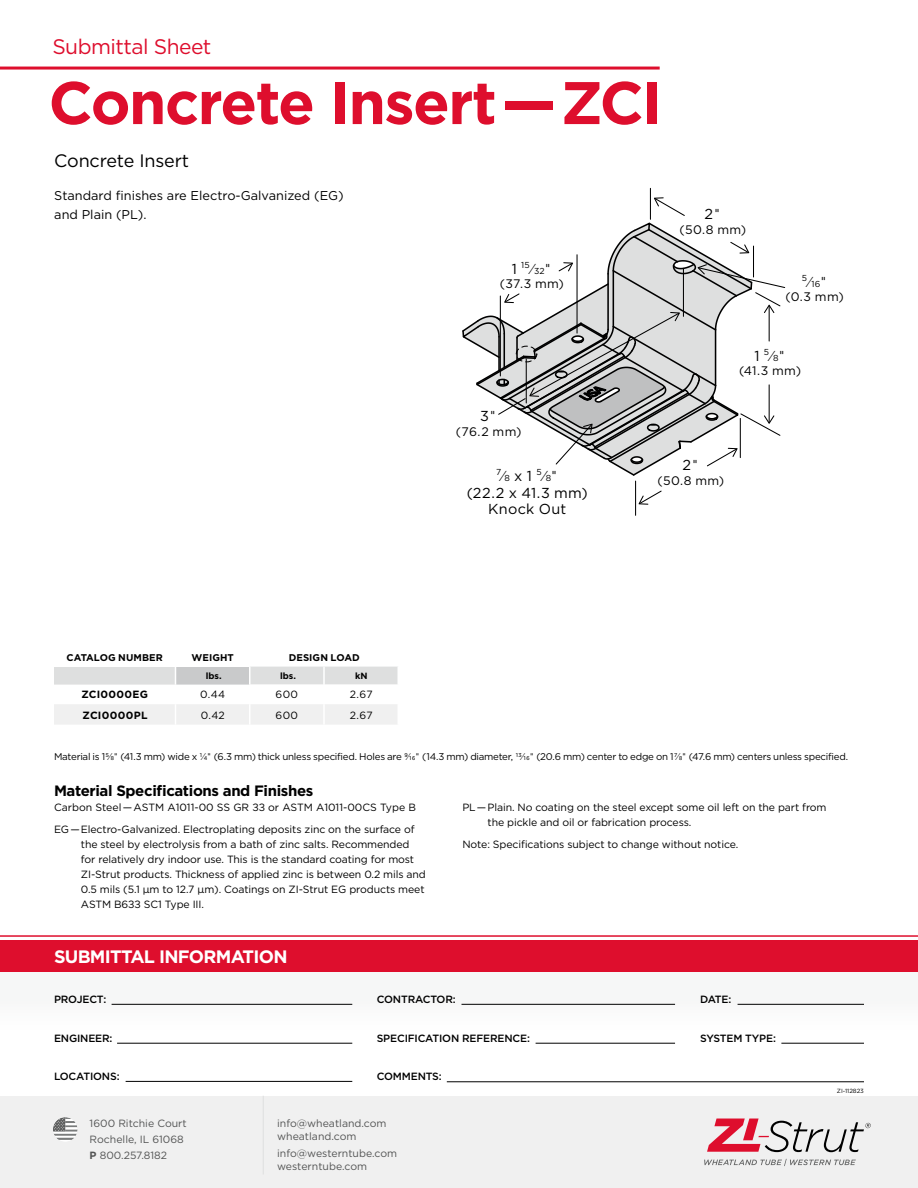
<style>
.page{position:relative;width:918px;height:1188px;background:#fff}
.page>*{position:absolute;margin:0;border:0;box-sizing:border-box;transform-origin:0 0}
.t1{font:700 60px "Gotham";letter-spacing:-.025em;color:#de0e2d}
.t2{font:21px "Gotham";letter-spacing:-.025em;color:#de0e2d}
.t3{font:700 18px "Gotham";letter-spacing:-.04em;color:#fff}
.t4{font:18px "Gotham";letter-spacing:-.01em;color:#000}
.t5{font:700 15px "Gotham";letter-spacing:-.025em;color:#000}
.t6{font:14.4px/16.5px "Gotham";letter-spacing:.025em;color:#000;text-align:center}
.t7{font:12.75px/19.5px "Gotham";color:#000}
.t8{font:12.3px "Gotham";letter-spacing:.03em;color:#000}
.t9{font:10.5px/15px "Gotham";letter-spacing:-.01em;color:#000}
.t10{font:10.5px/13.5px "Gotham";color:#535454}
.t11{font:500 10.5px "Gotham";letter-spacing:-.015em;color:#000}
.t12{font:700 10.5px "Gotham";letter-spacing:.03em;color:#000}
.t13{font:9.75px "Gotham";letter-spacing:-.025em;color:#000}
.t14{font:700 9.75px "Gotham";letter-spacing:.005em;color:#000}
.t15{font:700 9px "Gotham";color:#000}
.t16{font:8.7px "Gotham";color:#000}
.t17{font:6px "Gotham";color:#000}
.s1{font-size:14.4px}
.s2{font-family:"Frutiger LT Std";font-weight:300;font-size:14.4px}
.s3{font-family:"Frutiger LT Std";font-weight:300}
.s4{font-size:8.7px}
.s5{font-weight:700}
</style>
<div class="page">
<hr style="left:112px;top:1004px;width:240px;height:1px;background:#000">
<hr style="left:117px;top:1043px;width:235px;height:1px;background:#000">
<hr style="left:126px;top:1081px;width:226px;height:1px;background:#000">
<hr style="left:462px;top:1004px;width:213px;height:1px;background:#000">
<hr style="left:536px;top:1043px;width:139px;height:1px;background:#000">
<hr style="left:738px;top:1004px;width:126px;height:1px;background:#000">
<hr style="left:781px;top:1043px;width:83px;height:1px;background:#000">
<hr style="left:447px;top:1081px;width:417px;height:1px;background:#000">
<hr style="left:0;top:935px;width:918px;height:2px;background:#de0e2d">
<div style="left:0;top:940px;width:918px;height:32px;background:#de0e2d"></div>
<hr style="left:0;top:67px;width:660px;height:3px;background:#de0e2d">
<hr style="left:650px;top:188px;width:1px;height:31px;background:#000">
<hr style="left:635px;top:481px;width:1px;height:34px;background:#000">
<svg style="left:638px;top:490px;width:24px;height:15px"></svg>
<svg style="left:462px;top:197px;width:324px;height:279px"></svg>
<svg style="left:54px;top:667px;width:344px;height:57px"></svg>
<div style="left:0;top:1096px;width:918px;height:92px;background:#f0f0f0"></div>
<hr style="left:263px;top:1096px;width:1px;height:78px;background:#dedfdf">
<svg style="left:53px;top:1117px;width:25px;height:24px"></svg>
<svg style="left:704px;top:1159px;width:152px;height:7px"></svg>
<svg style="left:707px;top:1119px;width:164px;height:33px"></svg>
<h2 class="t2" style="left:52px;top:33px;width:161px">Submittal Sheet</h2>
<h1 class="t1" style="left:49px;top:63px;width:615px">Concrete Insert — ZCI</h1>
<h3 class="t4" style="left:54px;top:149px;width:136px">Concrete Insert</h3>
<p class="t7" style="left:54px;top:185px;width:291px">Standard finishes are Electro-Galvanized (EG) and Plain (PL).</p>
<p class="t16" style="left:512px;top:262px;width:42px"><span class="s1">1</span> 15 <span class="s1">⁄</span>32<span class="s2">"</span></p>
<p class="t8" style="left:500px;top:276px;width:66px">(37.3 mm)</p>
<h3 class="t6" style="left:480px;top:408px;width:18px">3<span class="s3">"</span></h3>
<p class="t8" style="left:456px;top:424px;width:67px">(76.2 mm)</p>
<h3 class="t6" style="left:705px;top:206px;width:18px">2<span class="s3">"</span></h3>
<p class="t8" style="left:680px;top:222px;width:68px">(50.8 mm)</p>
<p class="t16" style="left:802px;top:278px;width:27px">5<span class="s1">⁄</span>16<span class="s2">"</span></p>
<p class="t8" style="left:786px;top:289px;width:60px">(0.3 mm)</p>
<h3 class="t6" style="left:754px;top:347px;width:33px">1 <sup>5</sup>⁄<span class="s4">8</span><span class="s3">"</span></h3>
<p class="t8" style="left:739px;top:363px;width:63px">(41.3 mm)</p>
<p class="t16" style="left:496px;top:470px;width:64px">7<span class="s1">⁄</span>8 <span class="s1">x 1</span> 5<span class="s1">⁄</span>8<span class="s2">"</span></p>
<h3 class="t6" style="left:467px;top:484px;width:123px">(22.2 x 41.3 mm)<br>Knock Out</h3>
<h3 class="t6" style="left:683px;top:457px;width:18px">2<span class="s3">"</span></h3>
<p class="t8" style="left:658px;top:472px;width:68px">(50.8 mm)</p>
<p class="t14" style="left:67px;top:651px;width:98px">CATALOG NUMBER</p>
<p class="t14" style="left:192px;top:651px;width:44px">WEIGHT</p>
<p class="t14" style="left:289px;top:651px;width:72px">DESIGN LOAD</p>
<p class="t15" style="left:206px;top:670px;width:17px">lbs.</p>
<p class="t15" style="left:280px;top:670px;width:17px">lbs.</p>
<p class="t15" style="left:355px;top:670px;width:14px">kN</p>
<p class="t12" style="left:81px;top:688px;width:68px">ZCI0000EG</p>
<p class="t9" style="left:200px;top:687px;width:27px">0.44</p>
<p class="t9" style="left:276px;top:687px;width:24px">600</p>
<p class="t9" style="left:350px;top:687px;width:24px">2.67</p>
<p class="t12" style="left:83px;top:708px;width:66px">ZCI0000PL</p>
<p class="t9" style="left:201px;top:707px;width:26px">0.42</p>
<p class="t9" style="left:276px;top:707px;width:24px">600</p>
<p class="t9" style="left:350px;top:707px;width:24px">2.67</p>
<p class="t13" style="left:54px;top:750px;width:796px">Material is 1 5/8<span class="s3">"</span> (41.3 mm) wide x 1/4<span class="s3">"</span> (6.3 mm) thick unless specified. Holes are 9/16<span class="s3">"</span> (14.3 mm) diameter, 13/16<span class="s3">"</span> (20.6 mm) center to edge on 1 7/8<span class="s3">"</span> (47.6 mm) centers unless specified.</p>
<h3 class="t5" style="left:54px;top:781px;width:261px">Material Specifications and Finishes</h3>
<p class="t9" style="left:54px;top:797px;width:364px;line-height:21.8px">Carbon Steel — ASTM A1011-00 SS GR 33 or ASTM A1011-00CS Type B<br>EG — Electro-Galvanized. Electroplating deposits zinc on the surface of</p>
<p class="t9" style="left:81px;top:837px;width:346px">the steel by electrolysis from a bath of zinc salts. Recommended for relatively dry indoor use. This is the standard coating for most ZI-Strut products. Thickness of applied zinc is between 0.2 mils and 0.5 mils (5.1 μm to 12.7 μm). Coatings on ZI-Strut EG products meet ASTM B633 SC1 Type III.</p>
<p class="t9" style="left:488px;top:800px;width:341px;text-indent:-25px">PL — Plain. No coating on the steel except some oil left on the part from the pickle and oil or fabrication process.</p>
<p class="t9" style="left:462px;top:837px;width:278px">Note: Specifications subject to change without notice.</p>
<h3 class="t3" style="left:54px;top:945px;width:235px">SUBMITTAL INFORMATION</h3>
<p class="t11" style="left:54px;top:992px;width:54px">PROJECT:</p>
<p class="t11" style="left:54px;top:1031px;width:60px">ENGINEER:</p>
<p class="t11" style="left:54px;top:1070px;width:67px">LOCATIONS:</p>
<p class="t11" style="left:377px;top:992px;width:80px">CONTRACTOR:</p>
<p class="t11" style="left:377px;top:1031px;width:155px">SPECIFICATION REFERENCE:</p>
<p class="t11" style="left:377px;top:1070px;width:67px">COMMENTS:</p>
<p class="t10" style="left:90px;top:1115px;width:99px;line-height:16.2px">1600 Ritchie Court<br>Rochelle, IL 61068<br><span class="s5">P</span> 800.257.8182</p>
<p class="t10" style="left:277px;top:1116px;width:111px">info@wheatland.com wheatland.com</p>
<p class="t10" style="left:277px;top:1146px;width:121px">info@westerntube.com westerntube.com</p>
<p class="t11" style="left:700px;top:992px;width:33px">DATE:</p>
<p class="t11" style="left:700px;top:1031px;width:77px">SYSTEM TYPE:</p>
<p class="t17" style="left:837px;top:1087px;width:29px">ZI-112823</p>
</div>
